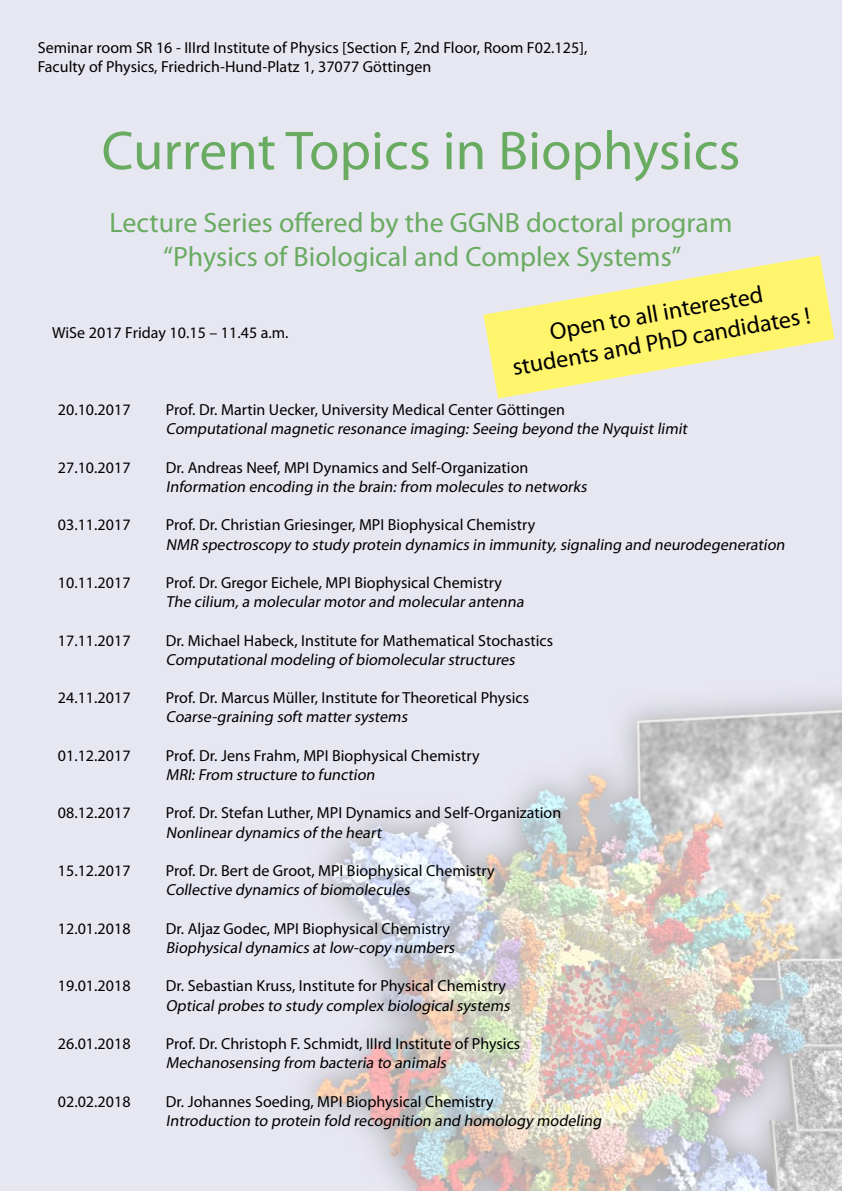
<style>
.page{position:relative;width:842px;height:1191px;background:#fff}
.page>*{position:absolute;margin:0;border:0;box-sizing:border-box;transform-origin:0 0}
.t1{font:55px "Myriad Pro";letter-spacing:.005em;color:#69ab61}
.t2{font:28px/33.6px "Myriad Pro";letter-spacing:.005em;color:#69ab61;text-align:center}
.t3{font:24px/28.8px "Myriad Pro";color:#000;text-align:center}
.t4{font:16px/19.2px "Myriad Pro";letter-spacing:.005em;color:#000}
.t5{font:italic 16px "Myriad Pro";letter-spacing:.005em;color:#000}
</style>
<div class="page">
<img style="left:0;top:0;width:842px;height:1191px">
<svg style="left:483px;top:255px;width:351px;height:143px;background:#f4efa4"></svg>
<p class="t4" style="left:38px;top:38px;width:551px">Seminar room SR 16 - IIIrd Institute of Physics [Section F, 2nd Floor, Room F02.125],<br>Faculty of Physics, Friedrich-Hund-Platz 1, 37077 Göttingen</p>
<h1 class="t1" style="left:102px;top:117px;width:640px">Current Topics in Biophysics</h1>
<h2 class="t2" style="left:110px;top:206px;width:624px">Lecture Series offered by the GGNB doctoral program “Physics of Biological and Complex Systems”</h2>
<p class="t4" style="left:52px;top:323px;width:238px">WiSe 2017 Friday 10.15 – 11.45 a.m.</p>
<h3 class="t3" style="left:505px;top:325px;width:304px;rotate:-10deg">Open to all interested students and PhD candidates !</h3>
<p class="t4" style="left:58px;top:400px;width:74px">20.10.2017</p>
<p class="t4" style="left:166px;top:400px;width:401px">Prof. Dr. Martin Uecker, University Medical Center Göttingen</p>
<p class="t5" style="left:166px;top:419px;width:526px">Computationalmagnetic resonance imaging:Seeing beyond the Nyquistlimit</p>
<p class="t4" style="left:58px;top:457px;width:74px">27.10.2017</p>
<p class="t4" style="left:166px;top:457px;width:364px">Dr. Andreas Neef, MPI Dynamics and Self-Organization</p>
<p class="t5" style="left:166px;top:476px;width:425px">Information encoding in the brain:from molecules to networks</p>
<p class="t4" style="left:58px;top:515px;width:74px">03.11.2017</p>
<p class="t4" style="left:166px;top:515px;width:371px">Prof. Dr. Christian Griesinger, MPI Biophysical Chemistry</p>
<p class="t5" style="left:166px;top:534px;width:623px">NMR spectroscopy to study protein dynamics in immunity,signaling and neurodegeneration</p>
<p class="t4" style="left:58px;top:573px;width:74px">10.11.2017</p>
<p class="t4" style="left:166px;top:573px;width:338px">Prof. Dr. Gregor Eichele, MPI Biophysical Chemistry</p>
<p class="t5" style="left:166px;top:592px;width:362px">The cilium,a molecularmotorand molecularantenna</p>
<p class="t4" style="left:58px;top:630px;width:74px">17.11.2017</p>
<p class="t4" style="left:166px;top:630px;width:389px">Dr. Michael Habeck, Institute for Mathematical Stochastics</p>
<p class="t5" style="left:166px;top:649px;width:354px">Computationalmodeling of biomolecularstructures</p>
<p class="t4" style="left:58px;top:688px;width:74px">24.11.2017</p>
<p class="t4" style="left:166px;top:688px;width:365px">Prof. Dr. Marcus Müller, Institute for Theoretical Physics</p>
<p class="t5" style="left:166px;top:707px;width:246px">Coarse-graining softmattersystems</p>
<p class="t4" style="left:58px;top:745px;width:74px">01.12.2017</p>
<p class="t4" style="left:166px;top:745px;width:315px">Prof. Dr. Jens Frahm, MPI Biophysical Chemistry</p>
<p class="t5" style="left:166px;top:764px;width:213px">MRI:From structure to function</p>
<p class="t4" style="left:58px;top:803px;width:74px">08.12.2017</p>
<p class="t4" style="left:166px;top:803px;width:397px">Prof. Dr. Stefan Luther, MPI Dynamics and Self-Organization</p>
<p class="t5" style="left:166px;top:822px;width:220px">Nonlineardynamics of the heart</p>
<p class="t4" style="left:58px;top:861px;width:74px">15.12.2017</p>
<p class="t4" style="left:166px;top:861px;width:330px">Prof. Dr. Bert de Groot, MPI Biophysical Chemistry</p>
<p class="t5" style="left:166px;top:880px;width:249px">Collective dynamics of biomolecules</p>
<p class="t4" style="left:58px;top:918px;width:74px">12.01.2018</p>
<p class="t4" style="left:166px;top:918px;width:286px">Dr. Aljaz Godec, MPI Biophysical Chemistry</p>
<p class="t5" style="left:166px;top:937px;width:293px">Biophysicaldynamics atlow-copy numbers</p>
<p class="t4" style="left:58px;top:976px;width:74px">19.01.2018</p>
<p class="t4" style="left:166px;top:976px;width:342px">Dr. Sebastian Kruss, Institute for Physical Chemistry</p>
<p class="t5" style="left:166px;top:995px;width:348px">Opticalprobes to study complex biologicalsystems</p>
<p class="t4" style="left:58px;top:1033px;width:74px">26.01.2018</p>
<p class="t4" style="left:166px;top:1033px;width:356px">Prof. Dr. Christoph F. Schmidt, IIIrd Institute of Physics</p>
<p class="t5" style="left:166px;top:1052px;width:285px">Mechanosensing from bacteria to animals</p>
<p class="t4" style="left:58px;top:1091px;width:74px">02.02.2018</p>
<p class="t4" style="left:166px;top:1091px;width:329px">Dr. Johannes Soeding, MPI Biophysical Chemistry</p>
<p class="t5" style="left:166px;top:1110px;width:440px">Introduction to protein fold recognition and homology modeling</p>
</div>
